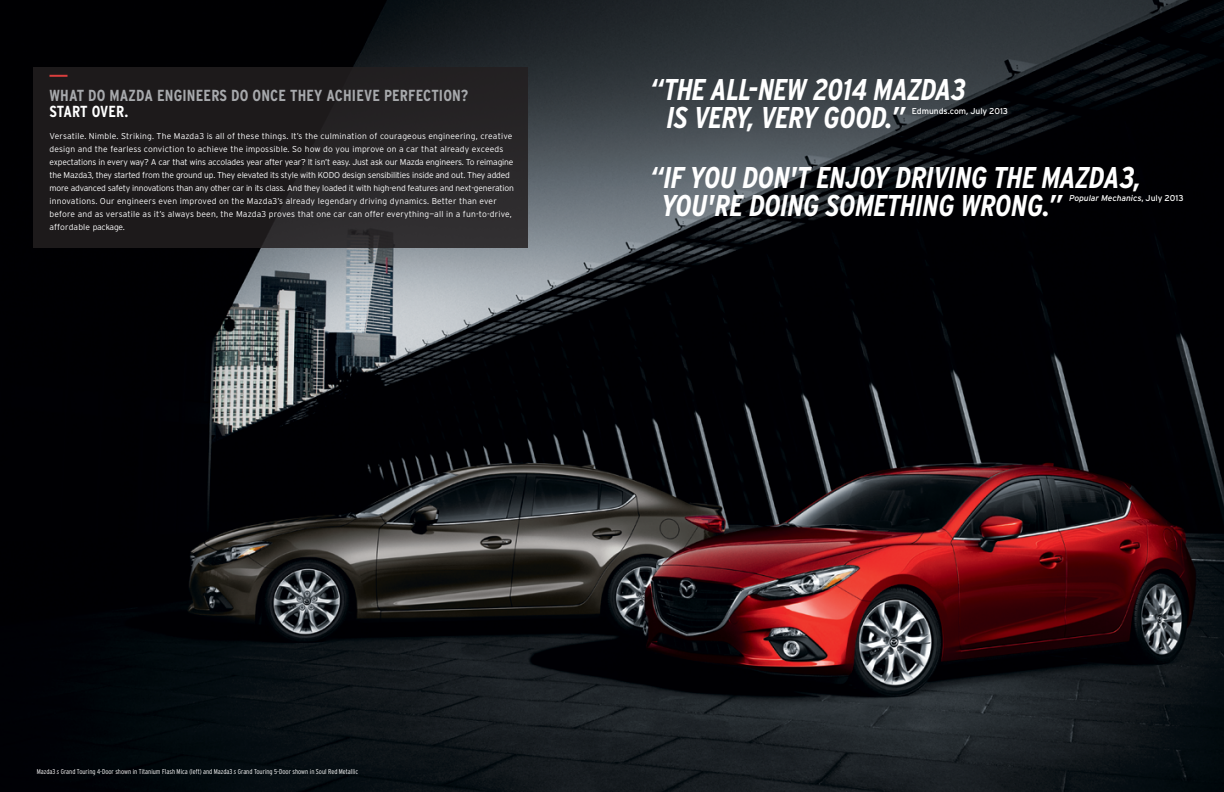
<style>
.page{position:relative;width:1224px;height:792px;background:#fff}
.page>*{position:absolute;margin:0;border:0;box-sizing:border-box;transform-origin:0 0}
.Quote_2__smaller{font:italic 700 condensed 30px/28px "Interstate";letter-spacing:-.01em;color:#fff}
.Head{font:700 condensed 16px/16px "Interstate";letter-spacing:.01em;color:#a7a9ac}
.Body{font:300 8.5px/13px "Interstate";color:#fff}
.Quote_2__smaller-2{font:italic 8.5px "Interstate";letter-spacing:-.005em;color:#fff}
.Quote_2__smaller-3{font:8.5px "Interstate";letter-spacing:-.005em;color:#fff}
.Vehicle_Identifier{font:300 condensed 7px "Interstate";color:#fff}
.s1{color:#fff}
.s2{font-style:italic}
.s3{font-style:normal}
</style>
<div class="page">
<img style="left:0;top:0;width:1224px;height:792px">
<div style="left:33px;top:67px;width:495px;height:181px;background:linear-gradient(to right,#191617,#2c292b)"></div>
<svg style="left:50px;top:75px;width:18px;height:2px"></svg>
<p class="Head" style="left:50px;top:87px;width:420px">WHAT DO MAZDA ENGINEERS DO ONCE THEY ACHIEVE PERFECTION?<br><span class="s1">START OVER.</span></p>
<p class="Body" style="left:50px;top:129px;width:466px">Versatile. Nimble. Striking. The Mazda3 is all of these things. It’s the culmination of courageous engineering, creative design and the fearless conviction to achieve the impossible. So how do you improve on a car that already exceeds expectations in every way? A car that wins accolades year after year? It isn’t easy. Just ask our Mazda engineers. To reimagine the Mazda3, they started from the ground up. They elevated its style with KODO design sensibilities inside and out. They added more advanced safety innovations than any other car in its class. And they loaded it with high-end features and next-generation innovations. Our engineers even improved on the Mazda3’s already legendary driving dynamics. Better than ever before and as versatile as it’s always been, the Mazda3 proves that one car can offer everything—all in a fun-to-drive, affordable package.</p>
<p class="Quote_2__smaller" style="left:667px;top:76px;width:301px;text-indent:-17px">“THE ALL-NEW 2014 MAZDA3<br>IS VERY, VERY GOOD.”</p>
<p class="Quote_2__smaller-3" style="left:912px;top:106px;width:98px">Edmunds.com<span class="s2">,</span> July 2013</p>
<p class="Quote_2__smaller" style="left:662px;top:163px;width:481px;text-indent:-12px">“IF YOU DON'T ENJOY DRIVING THE MAZDA3,<br>YOU'RE DOING SOMETHING WRONG.”</p>
<p class="Quote_2__smaller-2" style="left:1069px;top:193px;width:116px">Popular Mechanics<span class="s3">, July 2013</span></p>
<p class="Vehicle_Identifier" style="left:37px;top:767px;width:323px">Mazda3 <span class="s2">s</span> Grand Touring 4-Door shown in Titanium Flash Mica (left) and Mazda3 <span class="s2">s</span> Grand Touring 5-Door shown in Soul Red Metallic</p>
</div>
